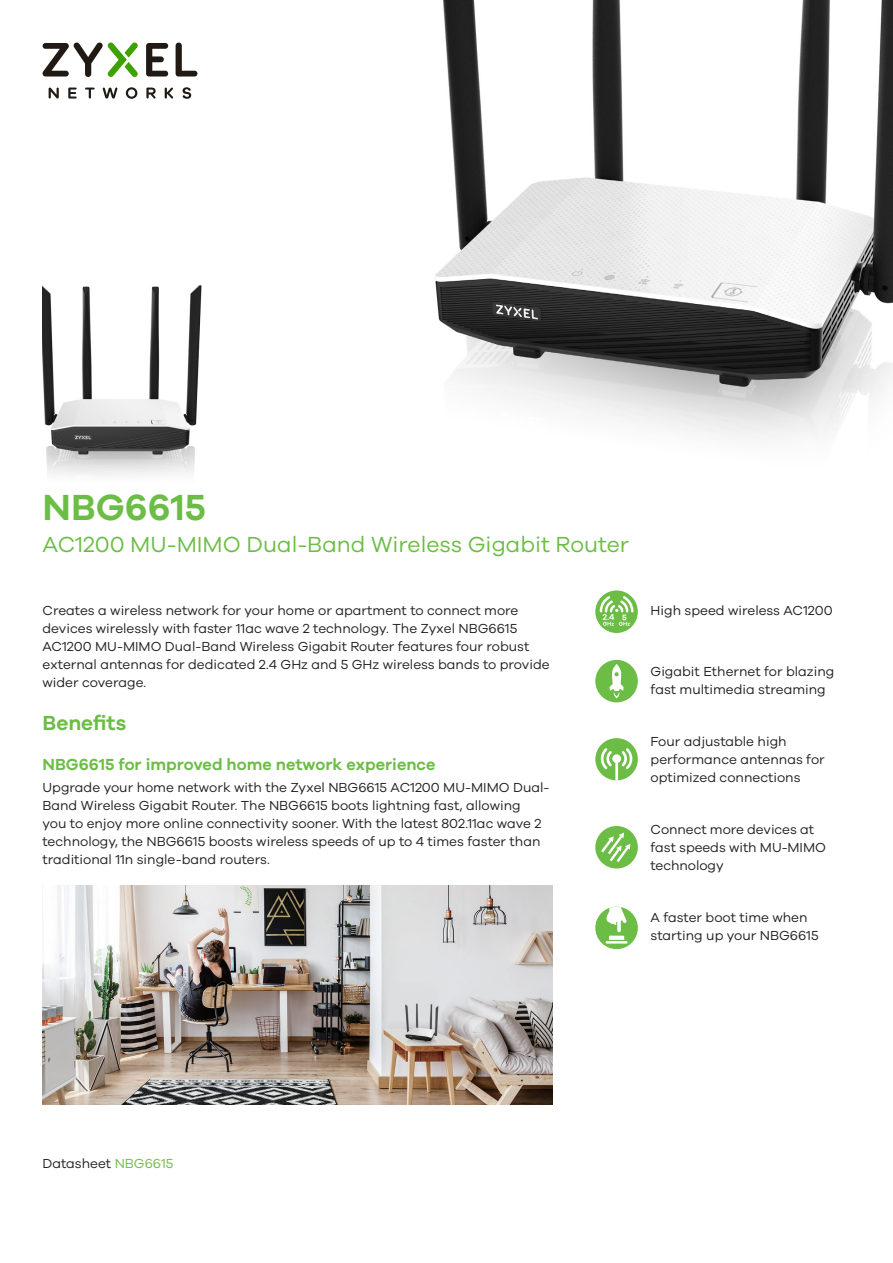
<style>
.page{position:relative;width:893px;height:1263px;background:#fff}
.page>*{position:absolute;margin:0;border:0;box-sizing:border-box;transform-origin:0 0}
.t1{font:600 37.5px "Galano Grotesque";color:#6cbd45}
.t2{font:22.5px "Galano Grotesque";color:#6cbd45}
.t3{font:600 21px "Galano Grotesque";color:#6cbd45}
.t4{font:600 16.5px "Galano Grotesque";color:#6cbd45}
.brand_2_0_intro_bene{font:13.5px/18px "Galano Grotesque";color:#231f20}
.brand_2_0_features{font:13.5px/18px "Galano Grotesque";color:#231f20}
.s1{color:#6cbd45}
</style>
<div class="page">
<svg style="left:49px;top:88px;width:10px;height:11px"></svg>
<svg style="left:68px;top:88px;width:9px;height:11px"></svg>
<svg style="left:85px;top:88px;width:10px;height:11px"></svg>
<svg style="left:103px;top:88px;width:15px;height:11px"></svg>
<svg style="left:126px;top:87px;width:11px;height:12px"></svg>
<svg style="left:165px;top:88px;width:9px;height:11px"></svg>
<svg style="left:182px;top:87px;width:9px;height:12px"></svg>
<svg style="left:146px;top:88px;width:10px;height:11px"></svg>
<svg style="left:176px;top:43px;width:21px;height:34px"></svg>
<svg style="left:146px;top:43px;width:22px;height:34px"></svg>
<svg style="left:42px;top:42px;width:96px;height:35px"></svg>
<img style="left:435px;top:0;width:458px;height:440px">
<img style="left:42px;top:285px;width:160px;height:191px">
<img style="left:43px;top:885px;width:510px;height:219px">
<svg style="left:595px;top:590px;width:43px;height:43px"></svg>
<svg style="left:600px;top:596px;width:33px;height:30px"></svg>
<div style="left:595px;top:660px;width:43px;height:42px;background:#6cbd45;border-radius:50%"></div>
<svg style="left:610px;top:664px;width:14px;height:34px"></svg>
<div style="left:595px;top:738px;width:43px;height:42px;background:#6cbd45;border-radius:50%"></div>
<svg style="left:601px;top:748px;width:31px;height:33px"></svg>
<div style="left:595px;top:826px;width:43px;height:42px;background:#6cbd45;border-radius:50%"></div>
<svg style="left:601px;top:832px;width:29px;height:30px"></svg>
<div style="left:595px;top:907px;width:43px;height:42px;background:#6cbd45;border-radius:50%"></div>
<hr style="left:606px;top:941px;width:22px;height:2px;background:#fff">
<svg style="left:606px;top:907px;width:21px;height:33px"></svg>
<p class="t1" style="left:43px;top:485px;width:165px">NBG6615</p>
<p class="t2" style="left:43px;top:531px;width:588px">AC1200 MU-MIMO Dual-Band Wireless Gigabit Router</p>
<p class="brand_2_0_intro_bene" style="left:43px;top:601px;width:509px">Creates a wireless network for your home or apartment to connect more devices wirelessly with faster 11ac wave 2 technology. The Zyxel NBG6615<br>AC1200 MU-MIMO Dual-Band Wireless Gigabit Router features four robust external antennas for dedicated 2.4 GHz and 5 GHz wireless bands to provide wider coverage.</p>
<p class="t3" style="left:43px;top:710px;width:85px">Benefits</p>
<p class="t4" style="left:43px;top:754px;width:394px">NBG6615 for improved home network experience</p>
<p class="brand_2_0_intro_bene" style="left:43px;top:778px;width:508px">Upgrade your home network with the Zyxel NBG6615 AC1200 MU-MIMO Dual-Band Wireless Gigabit Router. The NBG6615 boots lightning fast, allowing<br>you to enjoy more online connectivity sooner. With the latest 802.11ac wave 2 technology, the NBG6615 boosts wireless speeds of up to 4 times faster than traditional 11n single-band routers.</p>
<p class="brand_2_0_features" style="left:651px;top:601px;width:184px">High speed wireless AC1200</p>
<p class="brand_2_0_features" style="left:651px;top:662px;width:185px">Gigabit Ethernet for blazing fast multimedia streaming</p>
<p class="brand_2_0_features" style="left:651px;top:732px;width:176px">Four adjustable high performance antennas for optimized connections</p>
<p class="brand_2_0_features" style="left:651px;top:820px;width:177px">Connect more devices at fast speeds with MU-MIMO technology</p>
<p class="brand_2_0_features" style="left:651px;top:908px;width:170px">A faster boot time when starting up your NBG6615</p>
<p class="brand_2_0_intro_bene" style="left:43px;top:1154px;width:133px">Datasheet <span class="s1">NBG6615</span></p>
</div>
